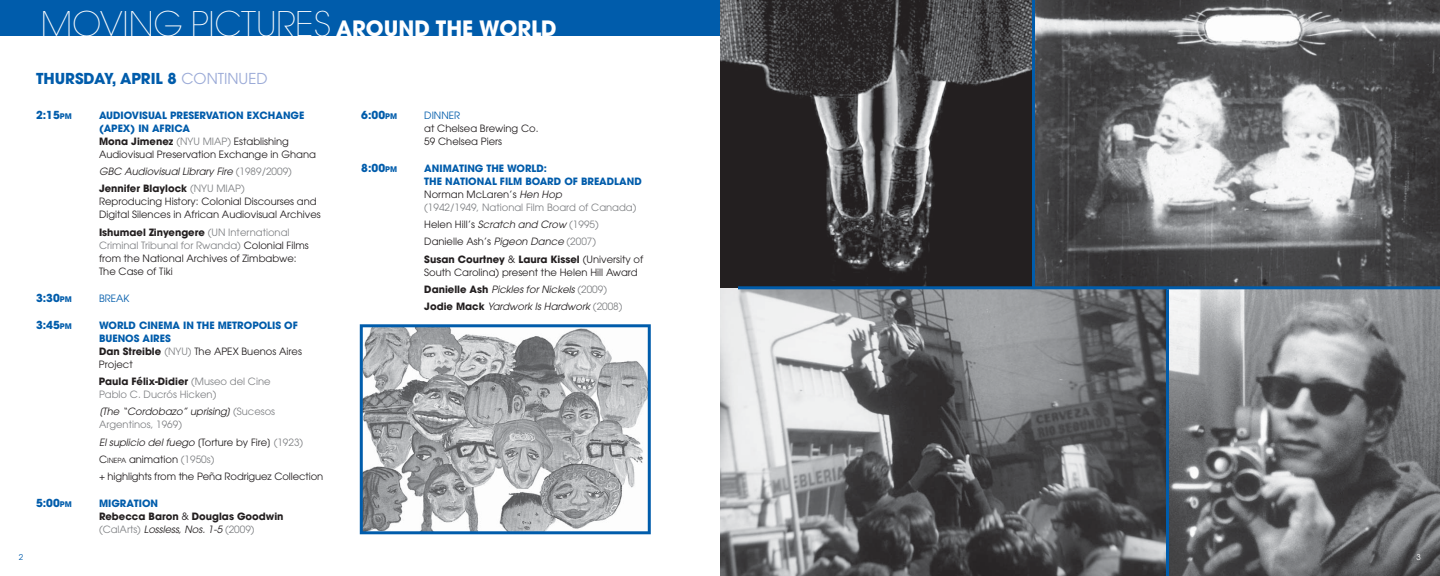
<style>
.page{position:relative;width:1440px;height:576px;background:#fff}
.page>*{position:absolute;margin:0;border:0;box-sizing:border-box;transform-origin:0 0}
.t1{font:200 33.7px "Avant Garde";color:#fff}
.t2{font:700 15px "Avant Garde";color:#005cab}
.t3{font:700 11px "Avant Garde";color:#005cab}
.t4{font:10px/13px "Avant Garde";color:#231f20}
.t5{font:700 10px/13px "Avant Garde";color:#005cab}
.t6{font:italic 10px/17.3px "Avant Garde";color:#231f20}
.t7{font:700 10px/13px "Avant Garde";color:#231f20}
.t8{font:10px/13px "Avant Garde";color:#808285}
.t9{font:10px "Avant Garde";color:#005cab}
.t10{font:8px "Avant Garde";color:#005cab}
.t11{font:8px "Avant Garde";color:#fff}
.s1{font-weight:700;font-size:21px}
.s2{font-weight:400;color:#9baad7}
.s3{font-size:7.7px}
.s4{font-weight:700;color:#005cab}
.s5{font-weight:700}
.s6{color:#808285}
.s7{font-style:normal;color:#808285}
.s8{font-weight:700;font-style:normal}
.s9{color:#231f20}
.s10{font-weight:400;color:#808285}
.s11{font-weight:400;color:#231f20}
.s12{font-weight:700;color:#231f20}
.s13{font-style:italic}
.s14{font-size:7px}
.s15{color:#005cab}
.s16{font-weight:400}
.s17{font-weight:400;font-style:italic}
.s18{font-weight:400;font-style:italic;color:#231f20}
</style>
<div class="page">
<img style="left:720px;top:0;width:312px;height:288px">
<img style="left:720px;top:288px;width:720px;height:288px">
<img style="left:1035px;top:0;width:405px;height:286px">
<hr style="left:738px;top:286px;width:702px;height:3px;background:#005cab">
<hr style="left:1032px;top:0;width:3px;height:287px;background:#005cab">
<hr style="left:1166px;top:289px;width:3px;height:287px;background:#005cab">
<div style="left:0;top:0;width:720px;height:36px;background:#005cab"></div>
<svg style="left:360px;top:324px;width:291px;height:210px"></svg>
<h1 class="t1" style="left:41px;top:4px;width:518px">MOVING PICTURES <span class="s1">AROUND THE WORLD</span></h1>
<h2 class="t2" style="left:36px;top:69px;width:233px">THURSDAY, APRIL 8 <span class="s2">CONTINUED</span></h2>
<p class="t3" style="left:36px;top:107px;width:37px">2:15<span class="s3">PM</span></p>
<p class="t4" style="left:99px;top:108px;width:219px"><span class="s4">AUDIOVISUAL PRESERVATION EXCHANGE (APEX) IN AFRICA<br></span><span class="s5">Mona Jimenez</span> <span class="s6">(NYU MIAP)</span> Establishing Audiovisual Preservation Exchange in Ghana</p>
<p class="t6" style="left:99px;top:163px;width:194px">GBC Audiovisual Library Fire <span class="s7">(1989/2009)<br></span><span class="s8">Jennifer Blaylock</span> <span class="s7">(NYU MIAP)</span></p>
<p class="t4" style="left:99px;top:195px;width:223px">Reproducing History: Colonial Discourses and<br>Digital Silences in African Audiovisual Archives</p>
<p class="t4" style="left:99px;top:225px;width:211px"><span class="s5">Ishumael Zinyengere</span> <span class="s6">(UN International Criminal Tribunal for Rwanda)</span> Colonial Films from the National Archives of Zimbabwe:<br>The Case of Tiki</p>
<p class="t3" style="left:36px;top:290px;width:37px">3:30<span class="s3">PM</span></p>
<p class="t9" style="left:99px;top:292px;width:32px">BREAK</p>
<p class="t3" style="left:36px;top:317px;width:37px">3:45<span class="s3">PM</span></p>
<p class="t5" style="left:99px;top:318px;width:204px">WORLD CINEMA IN THE METROPOLIS OF<br>BUENOS AIRES<br><span class="s9">Dan Streible</span> <span class="s10">(NYU)</span> <span class="s11">The APEX Buenos Aires<br>Project</span></p>
<p class="t8" style="left:99px;top:375px;width:173px"><span class="s12">Paula Félix-Didier</span> (Museo del Cine<br>Pablo C. Ducrós Hicken)</p>
<p class="t6" style="left:99px;top:405px;width:178px;line-height:13px">[The “Cordobazo” uprising] <span class="s7">(Sucesos<br>Argentinos, 1969)</span></p>
<p class="t4" style="left:99px;top:433px;width:226px;line-height:17.3px"><span class="s13">El suplicio del fuego</span> [Torture by Fire] <span class="s6">(1923)<br></span>C<span class="s14">INEPA</span> animation <span class="s6">(1950s)<br></span>+ highlights from the Peña Rodriguez Collection</p>
<p class="t3" style="left:36px;top:496px;width:37px">5:00<span class="s3">PM</span></p>
<p class="t7" style="left:99px;top:497px;width:186px"><span class="s15">MIGRATION<br></span>Rebecca Baron <span class="s16">&amp;</span> Douglas Goodwin <span class="s10">(CalArts)</span> <span class="s17">Lossless, Nos. 1-5</span> <span class="s10">(2009)</span></p>
<p class="t3" style="left:361px;top:107px;width:37px">6:00<span class="s3">PM</span></p>
<p class="t9" style="left:424px;top:109px;width:37px">DINNER</p>
<p class="t4" style="left:424px;top:121px;width:116px">at Chelsea Brewing Co.<br>59 Chelsea Piers</p>
<p class="t3" style="left:361px;top:160px;width:37px">8:00<span class="s3">PM</span></p>
<p class="t5" style="left:424px;top:161px;width:219px">ANIMATING THE WORLD:<br>THE NATIONAL FILM BOARD OF BREADLAND<br><span class="s11">Norman McLaren’s</span> <span class="s18">Hen Hop<br></span><span class="s10">(1942/1949, National Film Board of Canada)</span></p>
<p class="t4" style="left:424px;top:216px;width:221px;line-height:17.3px">Helen Hill’s <span class="s13">Scratch and Crow</span> <span class="s6">(1995)<br></span>Danielle Ash’s <span class="s13">Pigeon Dance</span> <span class="s6">(2007)<br></span><span class="s5">Susan Courtney</span> &amp; <span class="s5">Laura Kissel</span> (University of</p>
<p class="t4" style="left:424px;top:263px;width:215px;line-height:17.3px">South Carolina) present the Helen Hill Award<br><span class="s5">Danielle Ash</span> <span class="s13">Pickles for Nickels</span> <span class="s6">(2009)<br></span><span class="s5">Jodie Mack</span> <span class="s13">Yardwork Is Hardwork</span> <span class="s6">(2008)</span></p>
<p class="t10" style="left:19px;top:552px;width:6px">2</p>
<p class="t11" style="left:1417px;top:552px;width:6px">3</p>
</div>
